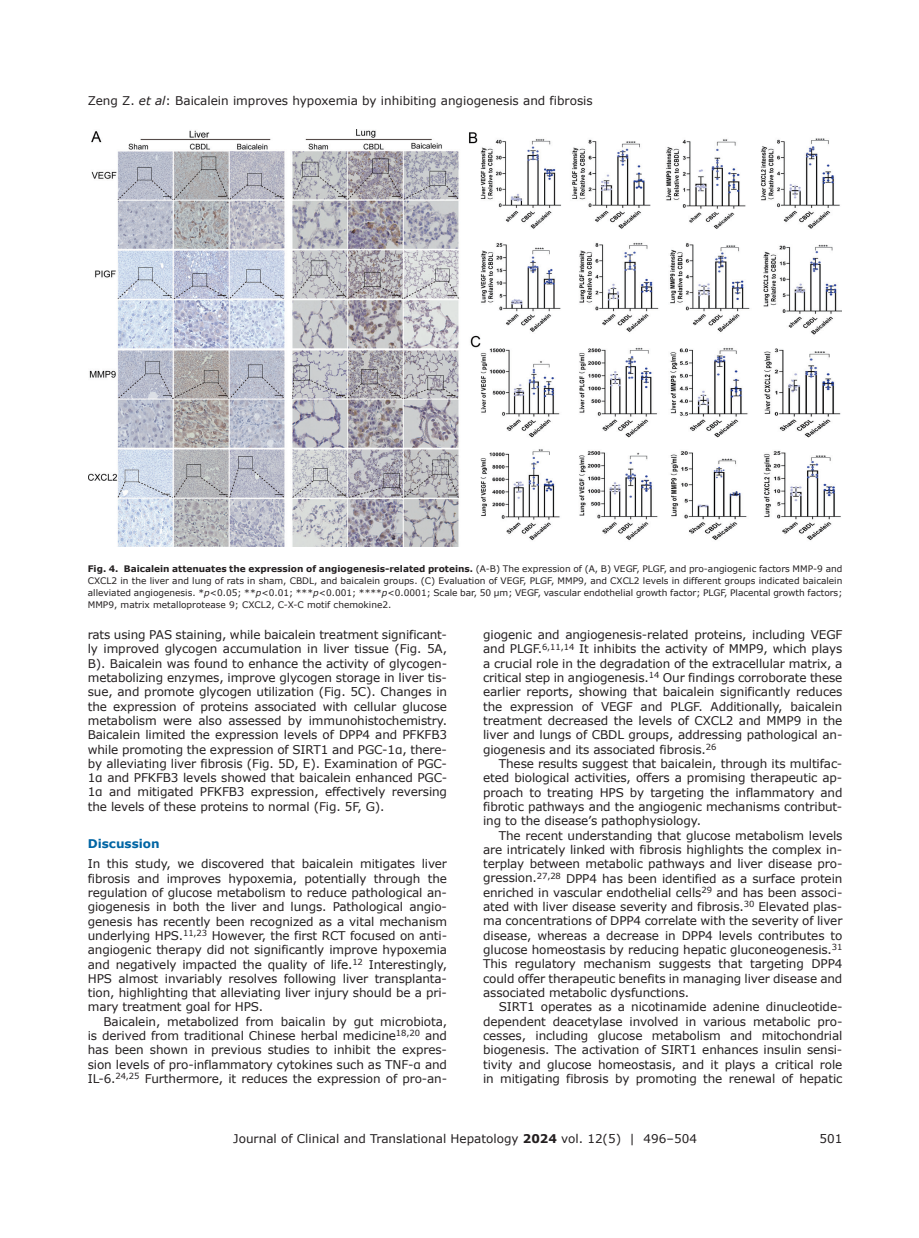
<style>
.page{position:relative;width:919px;height:1238px;background:#fff}
.page>*{position:absolute;margin:0;border:0;box-sizing:border-box;transform-origin:0 0}
.t1{font:12px/14.2px "Verdana";letter-spacing:-.01em;color:#231f20;text-align:justify}
.t2{font:700 12px "Verdana";color:#0065a4}
.t3{font:9px/12px "Verdana";color:#231f20;text-align:justify}
.s1{font-style:italic}
.s2{font-weight:700}
</style>
<div class="page">
<img style="left:89px;top:129px;width:752px;height:417px">
<p class="t1" style="left:88px;top:93px;width:506px">Zeng Z. <span class="s1">et al</span>: Baicalein improves hypoxemia by inhibiting angiogenesis and fibrosis</p>
<p class="t3" style="left:88px;top:563px;width:756px"><span class="s2">Fig. 4. Baicalein attenuates the expression of angiogenesis-related proteins.</span> (A-B) The expression of (A, B) VEGF, PLGF, and pro-angiogenic factors MMP-9 and CXCL2 in the liver and lung of rats in sham, CBDL, and baicalein groups. (C) Evaluation of VEGF, PLGF, MMP9, and CXCL2 levels in different groups indicated baicalein alleviated angiogenesis. *<span class="s1">p</span>&lt;0.05; **<span class="s1">p</span>&lt;0.01; ***<span class="s1">p</span>&lt;0.001; ****<span class="s1">p</span>&lt;0.0001; Scale bar, 50 µm; VEGF, vascular endothelial growth factor; PLGF, Placental growth factors; MMP9, matrix metalloprotease 9; CXCL2, C-X-C motif chemokine2.</p>
<p class="t1" style="left:88px;top:627px;width:361px">rats using PAS staining, while baicalein treatment significant&shy;ly improved glycogen accumulation in liver tissue (Fig. 5A, B). Baicalein was found to enhance the activity of glycogen&shy;metabolizing enzymes, improve glycogen storage in liver tis&shy;sue, and promote glycogen utilization (Fig. 5C). Changes in the expression of proteins associated with cellular glucose metabolism were also assessed by immunohistochemistry.<br>Baicalein limited the expression levels of DPP4 and PFKFB3 while promoting the expression of SIRT1 and PGC-1α, there&shy;by alleviating liver fibrosis (Fig. 5D, E). Examination of PGC-1α and PFKFB3 levels showed that baicalein enhanced PGC-1α and mitigated PFKFB3 expression, effectively reversing the levels of these proteins to normal (Fig. 5F, G).</p>
<p class="t2" style="left:88px;top:835px;width:73px">Discussion</p>
<p class="t1" style="left:88px;top:856px;width:361px">In this study, we discovered that baicalein mitigates liver fibrosis and improves hypoxemia, potentially through the regulation of glucose metabolism to reduce pathological an&shy;giogenesis in both the liver and lungs. Pathological angio&shy;genesis has recently been recognized as a vital mechanism underlying HPS.<sup>11,23</sup> However, the first RCT focused on anti&shy;angiogenic therapy did not significantly improve hypoxemia and negatively impacted the quality of life.<sup>12</sup> Interestingly, HPS almost invariably resolves following liver transplanta&shy;tion, highlighting that alleviating liver injury should be a pri&shy;mary treatment goal for HPS.</p>
<p class="t1" style="left:88px;top:1014px;width:361px;text-indent:16px">Baicalein, metabolized from baicalin by gut microbiota, is derived from traditional Chinese herbal medicine<sup>18,20</sup> and has been shown in previous studies to inhibit the expres&shy;sion levels of pro-inflammatory cytokines such as TNF-α and IL-6.<sup>24,25</sup> Furthermore, it reduces the expression of pro-an-</p>
<p class="t1" style="left:483px;top:627px;width:361px">giogenic and angiogenesis-related proteins, including VEGF and PLGF.<sup>6,11,14</sup> It inhibits the activity of MMP9, which plays a crucial role in the degradation of the extracellular matrix, a critical step in angiogenesis.<sup>14</sup> Our findings corroborate these earlier reports, showing that baicalein significantly reduces the expression of VEGF and PLGF. Additionally, baicalein treatment decreased the levels of CXCL2 and MMP9 in the liver and lungs of CBDL groups, addressing pathological an&shy;giogenesis and its associated fibrosis.<sup>26</sup></p>
<p class="t1" style="left:483px;top:756px;width:361px;text-indent:16px">These results suggest that baicalein, through its multifac&shy;eted biological activities, offers a promising therapeutic ap&shy;proach to treating HPS by targeting the inflammatory and fibrotic pathways and the angiogenic mechanisms contribut&shy;ing to the disease’s pathophysiology.</p>
<p class="t1" style="left:483px;top:827px;width:361px;text-indent:16px">The recent understanding that glucose metabolism levels are intricately linked with fibrosis highlights the complex in&shy;terplay between metabolic pathways and liver disease pro&shy;gression.<sup>27,28</sup> DPP4 has been identified as a surface protein enriched in vascular endothelial cells<sup>29</sup> and has been associ&shy;ated with liver disease severity and fibrosis.<sup>30</sup> Elevated plas&shy;ma concentrations of DPP4 correlate with the severity of liver disease, whereas a decrease in DPP4 levels contributes to glucose homeostasis by reducing hepatic gluconeogenesis.<sup>31<br></sup>This regulatory mechanism suggests that targeting DPP4 could offer therapeutic benefits in managing liver disease and associated metabolic dysfunctions.</p>
<p class="t1" style="left:483px;top:999px;width:361px;text-indent:16px">SIRT1 operates as a nicotinamide adenine dinucleotide&shy;dependent deacetylase involved in various metabolic pro&shy;cesses, including glucose metabolism and mitochondrial biogenesis. The activation of SIRT1 enhances insulin sensi&shy;tivity and glucose homeostasis, and it plays a critical role in mitigating fibrosis by promoting the renewal of hepatic</p>
<p class="t1" style="left:233px;top:1131px;width:465px">Journal of Clinical and Translational Hepatology <span class="s2">2024</span> vol. 12(5) | 496–504</p>
<p class="t1" style="left:819px;top:1131px;width:24px">501</p>
</div>
